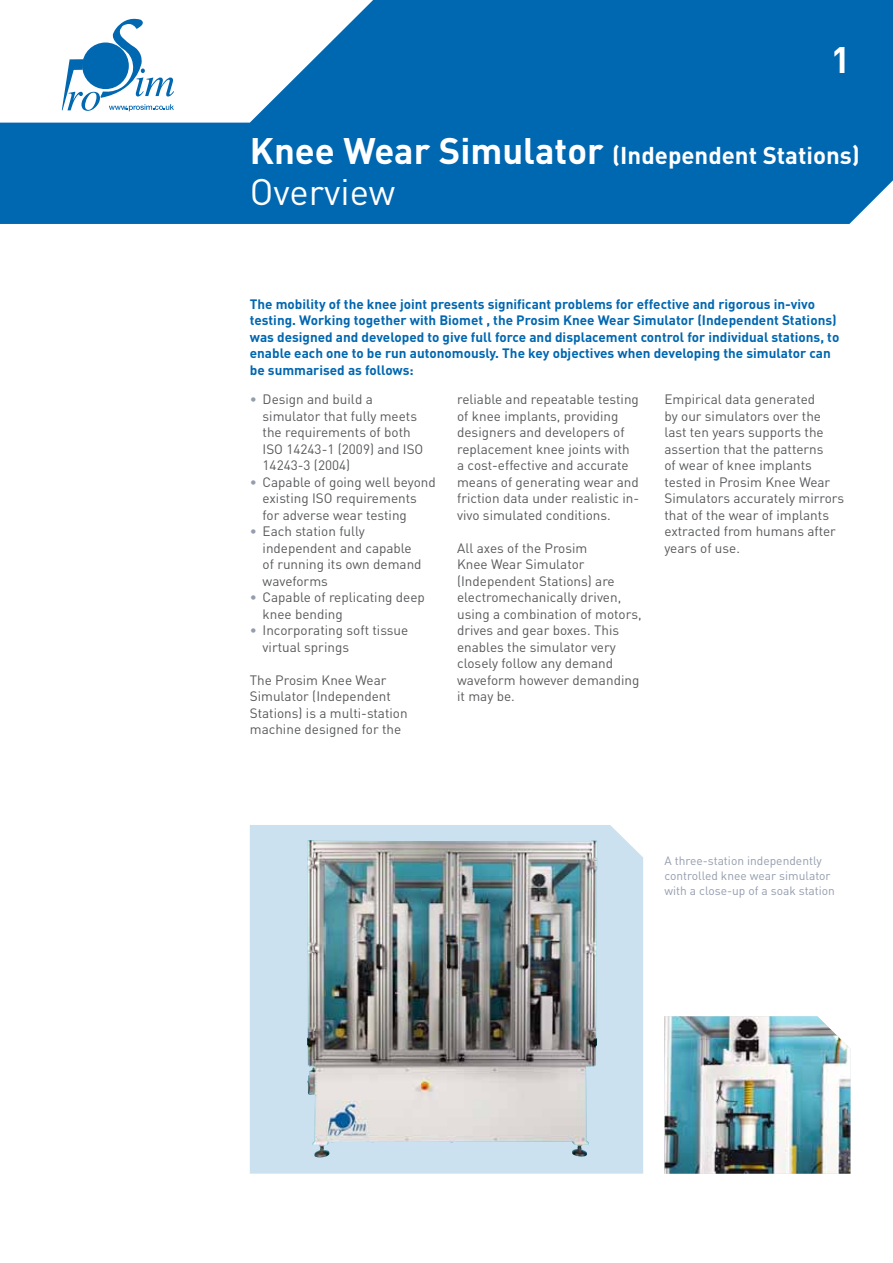
<style>
.page{position:relative;width:893px;height:1263px;background:#fff}
.page>*{position:absolute;margin:0;border:0;box-sizing:border-box;transform-origin:0 0}
.t1{font:36.45px "DIN";color:#fff}
.t2{font:700 36.45px "DIN";color:#fff}
.t3{font:700 24px "DIN";color:#fff}
.t4{font:13.5px/16.5px "DIN";color:#58595b}
.t5{font:700 13.5px/16.5px "DIN";color:#0067b1}
.t6{font:12px/15px "DIN";color:#949cad}
.s1{font-size:36.45px}
.s2{color:#949cad}
</style>
<div class="page">
<svg style="left:0;top:0;width:893px;height:224px;fill:#0067b1"></svg>
<div style="left:250px;top:825px;width:393px;height:349px;background:#cce1ef"></div>
<img style="left:307px;top:840px;width:282px;height:318px">
<img style="left:664px;top:1016px;width:186px;height:158px">
<h1 class="t2" style="left:831px;top:36px;width:21px">1</h1>
<h2 class="t3" style="left:250px;top:140px;width:612px"><span class="s1">Knee Wear Simulator</span> (Independent Stations)</h2>
<h1 class="t1" style="left:250px;top:169px;width:147px">Overview</h1>
<p class="t5" style="left:250px;top:295px;width:591px">The mobility of the knee joint presents significant problems for effective and rigorous in-vivo testing. Working together with Biomet , the Prosim Knee Wear Simulator (Independent Stations) was designed and developed to give full force and displacement control for individual stations, to enable each one to be run autonomously. The key objectives when developing the simulator can be summarised as follows:</p>
<p class="t4" style="left:263px;top:391px;width:162px;text-indent:-13px"><span class="s2">•</span> Design and build a simulator that fully meets the requirements of both<br>ISO 14243-1 (2009) and ISO<br>14243-3 (2004)</p>
<p class="t4" style="left:263px;top:473px;width:175px;text-indent:-13px"><span class="s2">•</span> Capable of going well beyond existing ISO requirements for adverse wear testing</p>
<p class="t4" style="left:263px;top:523px;width:161px;text-indent:-13px"><span class="s2">•</span> Each station fully independent and capable of running its own demand waveforms</p>
<p class="t4" style="left:263px;top:589px;width:164px;text-indent:-13px"><span class="s2">•</span> Capable of replicating deep knee bending</p>
<p class="t4" style="left:263px;top:622px;width:147px;text-indent:-13px"><span class="s2">•</span> Incorporating soft tissue virtual springs</p>
<p class="t4" style="left:250px;top:671px;width:159px">The Prosim Knee Wear<br>Simulator (Independent<br>Stations) is a multi-station machine designed for the</p>
<p class="t4" style="left:664px;top:391px;width:181px">Empirical data generated<br>by our simulators over the last ten years supports the assertion that the patterns<br>of wear of knee implants tested in Prosim Knee Wear<br>Simulators accurately mirrors that of the wear of implants extracted from humans after years of use.</p>
<p class="t4" style="left:457px;top:391px;width:184px">reliable and repeatable testing of knee implants, providing designers and developers of replacement knee joints with a cost-effective and accurate means of generating wear and friction data under realistic in&shy;vivo simulated conditions.</p>
<p class="t4" style="left:457px;top:539px;width:186px">All axes of the Prosim<br>Knee Wear Simulator (Independent Stations) are electromechanically driven, using a combination of motors, drives and gear boxes. This enables the simulator very closely follow any demand waveform however demanding it may be.</p>
<p class="t6" style="left:664px;top:853px;width:172px">A three-station independently controlled knee wear simulator with a close-up of a soak station</p>
</div>
